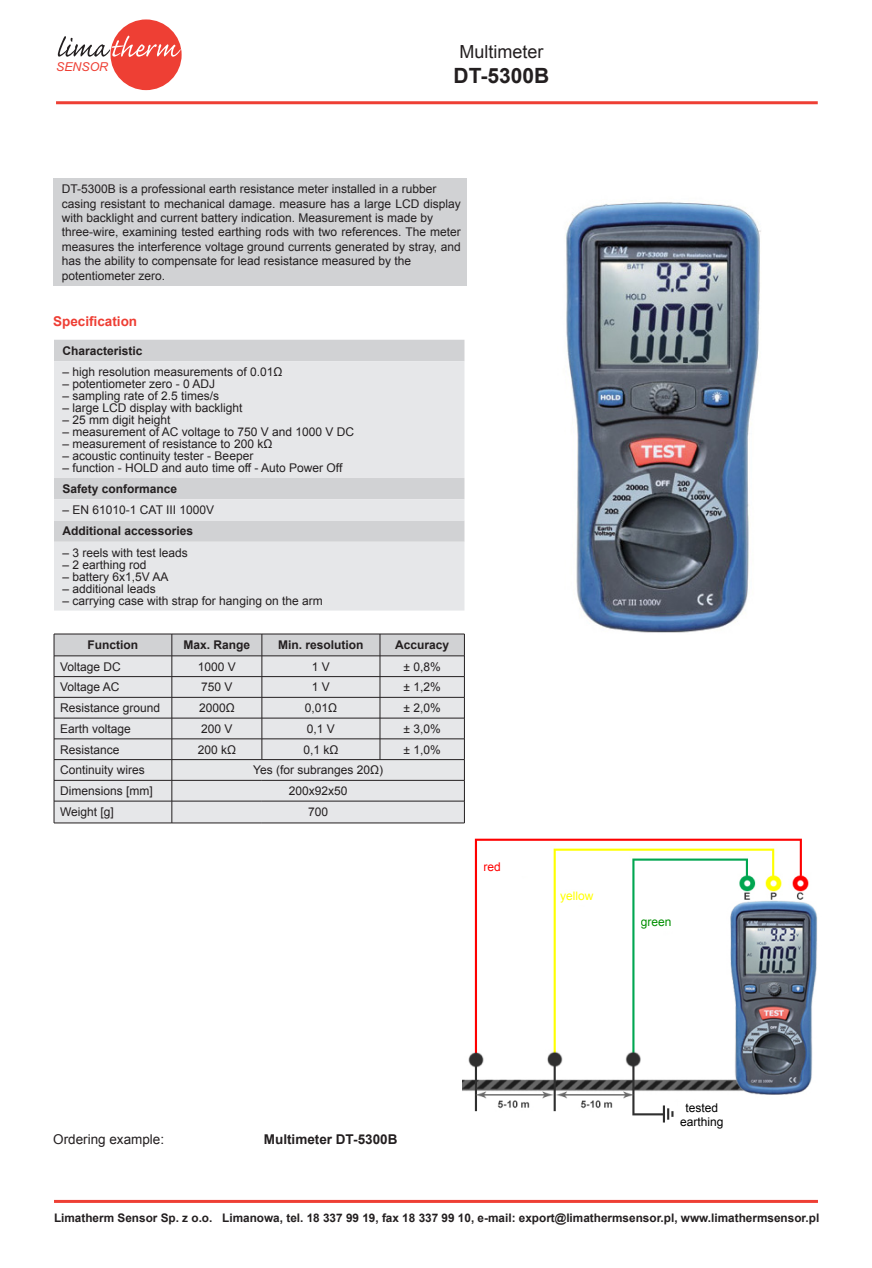
<style>
.page{position:relative;width:872px;height:1268px;background:#fff}
.page>*{position:absolute;margin:0;border:0;box-sizing:border-box;transform-origin:0 0}
.Do_spisu_treści{font:700 21px "Arial";color:#231f20}
.Do_spisu_treści-2{font:18px "Arial";color:#231f20}
.t1{font:700 13.5px "Arial";color:#231f20}
.t2{font:13.5px "Arial";color:#231f20}
.Do_spisu_treści-3{font:700 13.5px "Arial";color:#ee3e34}
.t3{font:italic 12.3px "Arial";color:#ee3f34}
.t4{font:12px/14.4px "Arial";color:#231f20}
.t5{font:700 12px "Arial";color:#231f20}
.t6{font:12px/14.4px "Arial";color:#000;text-align:center}
.t7{font:12px "Arial";color:#ff0}
.t8{font:12px "Arial";color:#008f00}
.t9{font:12px "Arial";color:#f00}
.Do_spisu_treści-4{font:700 11.7px "Arial";color:#231f20}
</style>
<div class="page">
<hr style="left:54px;top:1199px;width:764px;height:3px;background:#ee3f34">
<div style="left:110px;top:19px;width:72px;height:71px;background:#ee3f34;border-radius:50%"></div>
<svg style="left:58px;top:36px;width:123px;height:21px"></svg>
<hr style="left:56px;top:101px;width:761px;height:3px;background:#ee3f34">
<div style="left:53px;top:178px;width:414px;height:107px;background:#d1d2d4"></div>
<div style="left:54px;top:340px;width:410px;height:21px;background:#d1d2d4"></div>
<svg style="left:54px;top:361px;width:410px;height:249px;background:#e2e3e5"></svg>
<img style="left:566px;top:201px;width:195px;height:432px">
<img style="left:462px;top:838px;width:355px;height:285px">
<hr style="left:54px;top:633px;width:118px;height:1px;background:#231f20">
<hr style="left:172px;top:633px;width:90px;height:1px;background:#231f20">
<hr style="left:262px;top:633px;width:118px;height:1px;background:#231f20">
<hr style="left:380px;top:633px;width:84px;height:1px;background:#231f20">
<svg style="left:54px;top:634px;width:411px;height:188px;background:#d9d9db"></svg>
<hr style="left:54px;top:822px;width:118px;height:1px;background:#231f20">
<hr style="left:172px;top:822px;width:90px;height:1px;background:#231f20">
<hr style="left:262px;top:822px;width:118px;height:1px;background:#231f20">
<hr style="left:380px;top:822px;width:84px;height:1px;background:#231f20">
<div style="left:483px;top:861px;width:47px;height:14px;background:#fff"></div>
<div style="left:559px;top:890px;width:47px;height:14px;background:#fff"></div>
<div style="left:640px;top:916px;width:47px;height:14px;background:#fff"></div>
<div style="left:678px;top:1101px;width:47px;height:32px;background:#fff"></div>
<p class="t3" style="left:56px;top:58px;width:54px">SENSOR</p>
<p class="Do_spisu_treści-2" style="left:459px;top:40px;width:86px">Multimeter</p>
<p class="Do_spisu_treści" style="left:453px;top:62px;width:97px">DT-5300B</p>
<p class="t4" style="left:62px;top:182px;width:376px">DT-5300B is a professional earth resistance meter installed in a rubber</p>
<p class="t4" style="left:62px;top:196px;width:400px">casing resistant to mechanical damage. measure has a large LCD display with backlight and current battery indication. Measurement is made by</p>
<p class="t4" style="left:62px;top:225px;width:400px;text-align:justify">three-wire, examining tested earthing rods with two references. The meter measures the interference voltage ground currents generated by stray, and has the ability to compensate for lead resistance measured by the</p>
<p class="t4" style="left:62px;top:268px;width:105px">potentiometer zero.</p>
<p class="Do_spisu_treści-3" style="left:53px;top:312px;width:86px">Specification</p>
<p class="t5" style="left:63px;top:342px;width:82px">Characteristic</p>
<p class="t4" style="left:63px;top:364px;width:221px">– high resolution measurements of 0.01Ω</p>
<p class="t4" style="left:63px;top:376px;width:154px">– potentiometer zero - 0 ADJ</p>
<p class="t4" style="left:63px;top:388px;width:158px">– sampling rate of 2.5 times/s</p>
<p class="t4" style="left:63px;top:400px;width:182px">– large LCD display with backlight</p>
<p class="t4" style="left:63px;top:412px;width:110px">– 25 mm digit height</p>
<p class="t4" style="left:63px;top:424px;width:293px">– measurement of AC voltage to 750 V and 1000 V DC</p>
<p class="t4" style="left:63px;top:436px;width:211px">– measurement of resistance to 200 kΩ</p>
<p class="t4" style="left:63px;top:448px;width:192px">– acoustic continuity tester - Beeper</p>
<p class="t4" style="left:63px;top:460px;width:281px">– function - HOLD and auto time off - Auto Power Off</p>
<p class="t5" style="left:63px;top:480px;width:116px">Safety conformance</p>
<p class="t4" style="left:63px;top:502px;width:153px">– EN 61010-1 CAT III 1000V</p>
<p class="t5" style="left:63px;top:523px;width:132px">Additional accessories</p>
<p class="t4" style="left:63px;top:545px;width:127px">– 3 reels with test leads</p>
<p class="t4" style="left:63px;top:557px;width:86px">– 2 earthing rod</p>
<p class="t4" style="left:63px;top:569px;width:108px">– battery 6x1,5V AA</p>
<p class="t4" style="left:63px;top:581px;width:95px">– additional leads</p>
<p class="t4" style="left:63px;top:593px;width:262px">– carrying case with strap for hanging on the arm</p>
<p class="t5" style="left:88px;top:636px;width:52px">Function</p>
<p class="t5" style="left:183px;top:636px;width:68px">Max. Range</p>
<p class="t5" style="left:278px;top:636px;width:87px">Min. resolution</p>
<p class="t5" style="left:395px;top:636px;width:56px">Accuracy</p>
<p class="t4" style="left:60px;top:659px;width:62px">Voltage DC</p>
<p class="t4" style="left:198px;top:659px;width:40px">1000 V</p>
<p class="t4" style="left:312px;top:659px;width:20px">1 V</p>
<p class="t4" style="left:403px;top:659px;width:39px">± 0,8%</p>
<p class="t4" style="left:60px;top:680px;width:61px">Voltage AC</p>
<p class="t4" style="left:201px;top:680px;width:33px">750 V</p>
<p class="t4" style="left:312px;top:680px;width:20px">1 V</p>
<p class="t4" style="left:403px;top:680px;width:39px">± 1,2%</p>
<p class="t4" style="left:60px;top:700px;width:102px">Resistance ground</p>
<p class="t4" style="left:199px;top:700px;width:37px">2000Ω</p>
<p class="t4" style="left:305px;top:700px;width:34px">0,01Ω</p>
<p class="t4" style="left:403px;top:700px;width:39px">± 2,0%</p>
<p class="t4" style="left:60px;top:721px;width:72px">Earth voltage</p>
<p class="t4" style="left:201px;top:721px;width:33px">200 V</p>
<p class="t4" style="left:307px;top:721px;width:30px">0,1 V</p>
<p class="t4" style="left:403px;top:721px;width:39px">± 3,0%</p>
<p class="t4" style="left:60px;top:742px;width:61px">Resistance</p>
<p class="t4" style="left:198px;top:742px;width:40px">200 kΩ</p>
<p class="t4" style="left:303px;top:742px;width:36px">0,1 kΩ</p>
<p class="t4" style="left:403px;top:742px;width:39px">± 1,0%</p>
<p class="t4" style="left:60px;top:763px;width:86px">Continuity wires</p>
<p class="t4" style="left:253px;top:763px;width:131px">Yes (for subranges 20Ω)</p>
<p class="t4" style="left:60px;top:783px;width:94px">Dimensions [mm]</p>
<p class="t4" style="left:289px;top:783px;width:60px">200x92x50</p>
<p class="t4" style="left:60px;top:804px;width:55px">Weight [g]</p>
<p class="t4" style="left:308px;top:804px;width:22px">700</p>
<p class="t9" style="left:483px;top:858px;width:19px">red</p>
<p class="t7" style="left:560px;top:887px;width:35px">yellow</p>
<p class="t8" style="left:641px;top:914px;width:32px">green</p>
<p class="t2" style="left:53px;top:1129px;width:113px">Ordering example:</p>
<p class="t1" style="left:264px;top:1129px;width:135px">Multimeter DT-5300B</p>
<p class="t6" style="left:680px;top:1100px;width:45px">tested earthing</p>
<p class="Do_spisu_treści-4" style="left:54px;top:1210px;width:766px">Limatherm Sensor Sp. z o.o. Limanowa, tel. 18 337 99 19, fax 18 337 99 10, e-mail: export@limathermsensor.pl, www.limathermsensor.pl</p>
</div>
